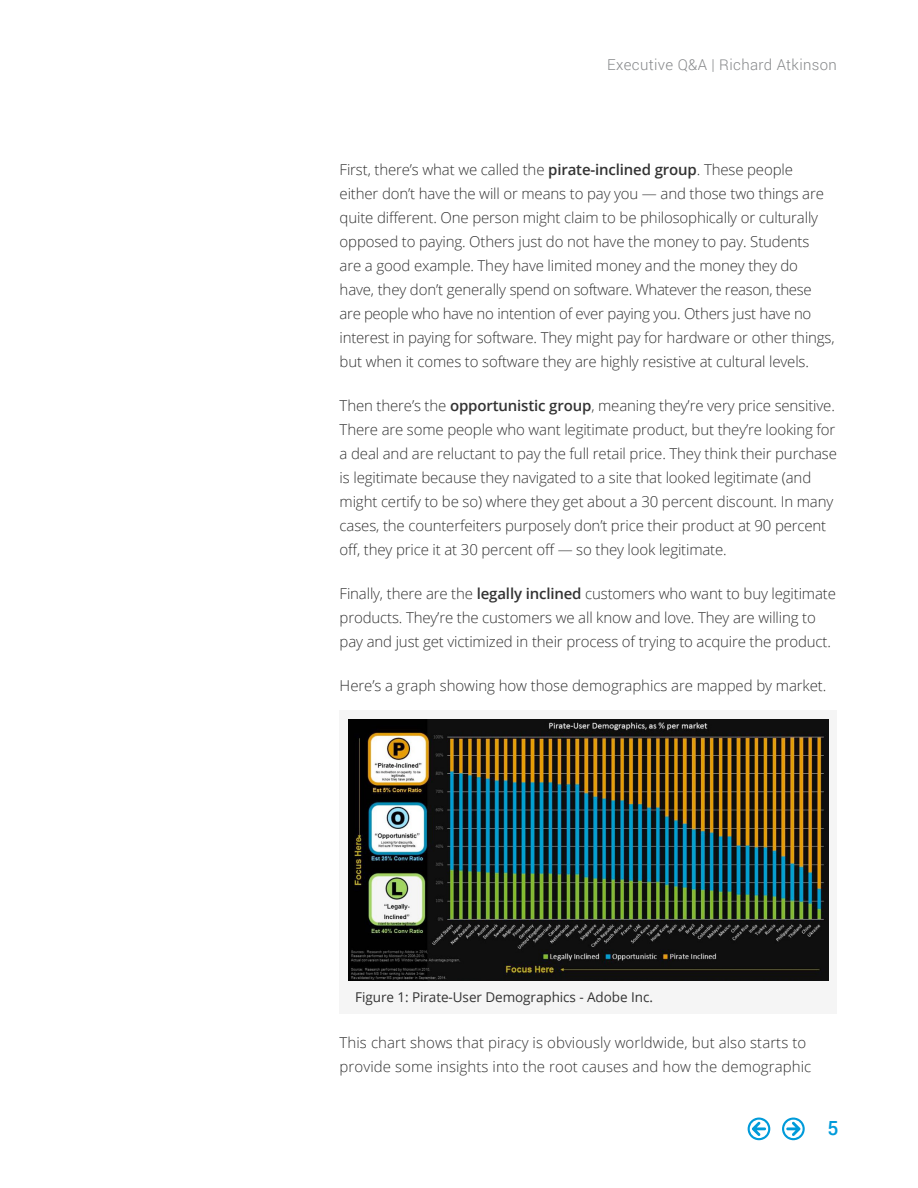
<style>
.page{position:relative;width:918px;height:1188px;background:#fff}
.page>*{position:absolute;margin:0;border:0;box-sizing:border-box;transform-origin:0 0}
.t1{font:500 19.5px "Roboto";color:#009bda}
.t2{font:300 15px/24px "Open Sans";letter-spacing:-.01em;color:#333}
.t3{font:300 15px "Roboto";letter-spacing:.025em;color:#86888a}
.t4{font:13.5px "Open Sans";letter-spacing:-.005em;color:#333}
.s1{font-weight:600}
</style>
<div class="page">
<svg style="left:782px;top:1118px;width:23px;height:22px"></svg>
<svg style="left:748px;top:1118px;width:22px;height:22px"></svg>
<div style="left:339px;top:711px;width:498px;height:303px;background:#f5f5f5"></div>
<img style="left:348px;top:719px;width:480px;height:262px">
<p class="t3" style="left:607px;top:54px;width:231px">Executive Q&amp;A | Richard Atkinson</p>
<p class="t2" style="left:340px;top:157px;width:497px">First, there’s what we called the <span class="s1">pirate-inclined group</span>. These people either don’t have the will or means to pay you — and those two things are quite different. One person might claim to be philosophically or culturally opposed to paying. Others just do not have the money to pay. Students are a good example. They have limited money and the money they do have, they don’t generally spend on software. Whatever the reason, these are people who have no intention of ever paying you. Others just have no interest in paying for software. They might pay for hardware or other things, but when it comes to software they are highly resistive at cultural levels.</p>
<p class="t2" style="left:340px;top:393px;width:499px">Then there’s the <span class="s1">opportunistic group</span>, meaning they’re very price sensitive.<br>There are some people who want legitimate product, but they’re looking for a deal and are reluctant to pay the full retail price. They think their purchase is legitimate because they navigated to a site that looked legitimate (and might certify to be so) where they get about a 30 percent discount. In many cases, the counterfeiters purposely don’t price their product at 90 percent off, they price it at 30 percent off — so they look legitimate.</p>
<p class="t2" style="left:340px;top:581px;width:498px">Finally, there are the <span class="s1">legally inclined</span> customers who want to buy legitimate products. They’re the customers we all know and love. They are willing to pay and just get victimized in their process of trying to acquire the product.</p>
<p class="t2" style="left:340px;top:673px;width:488px">Here’s a graph showing how those demographics are mapped by market.</p>
<p class="t4" style="left:355px;top:988px;width:299px">Figure 1: Pirate-User Demographics - Adobe Inc.</p>
<p class="t2" style="left:340px;top:1030px;width:473px">This chart shows that piracy is obviously worldwide, but also starts to provide some insights into the root causes and how the demographic</p>
<h1 class="t1" style="left:827px;top:1115px;width:13px">5</h1>
</div>
